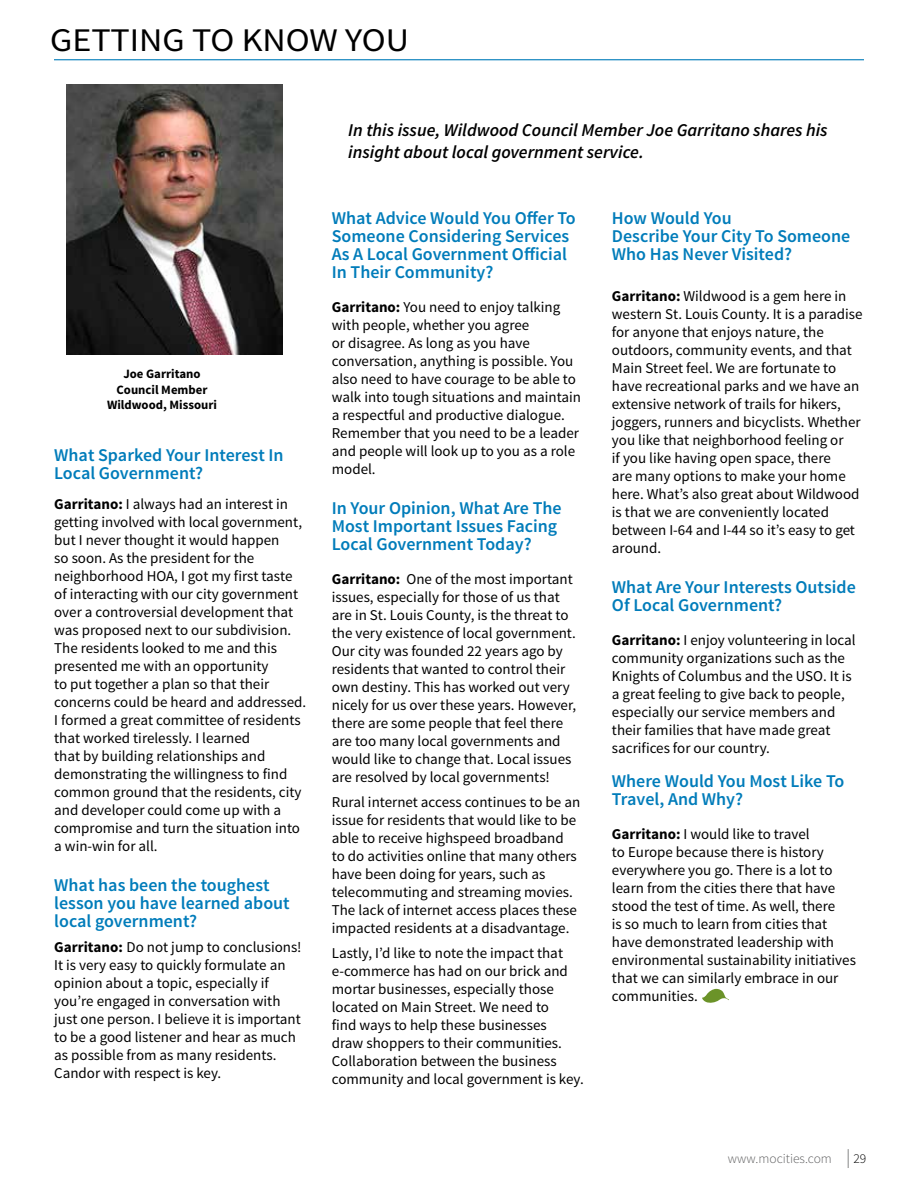
<style>
.page{position:relative;width:918px;height:1188px;background:#fff}
.page>*{position:absolute;margin:0;border:0;box-sizing:border-box;transform-origin:0 0}
.t1{font:33px "Source Sans Pro";color:#000;scale:1.1 1}
.t2{font:600 18px/18px "Source Sans Pro";color:#007cba}
.t3{font:italic 600 18px/22.5px "Source Sans Pro";color:#000}
.t4{font:15px/18px "Source Sans Pro";color:#000}
.t5{font:300 13.5px "Source Sans Pro";color:#5e5e5f}
.t6{font:300 13.5px "Source Sans Pro";color:#000}
.t7{font:700 12.75px/15.3px "Source Sans Pro";color:#000;text-align:center}
.s1{font-weight:700}
</style>
<div class="page">
<svg style="left:848px;top:1149px;width:1px;height:19px"></svg>
<hr style="left:54px;top:59px;width:810px;height:1px;background:#007cba">
<svg style="left:702px;top:989px;width:27px;height:14px"></svg>
<img style="left:67px;top:85px;width:216px;height:270px">
<h1 class="t1" style="left:50px;top:19px;width:328px">GETTING TO KNOW YOU</h1>
<p class="t7" style="left:107px;top:367px;width:111px">Joe Garritano<br>Council Member<br>Wildwood, Missouri</p>
<p class="t2" style="left:54px;top:446px;width:231px">What Sparked Your Interest In<br>Local Government?</p>
<p class="t4" style="left:54px;top:495px;width:253px"><span class="s1">Garritano:</span> I always had an interest in getting involved with local government, but I never thought it would happen<br>so soon. As the president for the neighborhood HOA, I got my first taste of interacting with our city government over a controversial development that was proposed next to our subdivision.<br>The residents looked to me and this presented me with an opportunity<br>to put together a plan so that their concerns could be heard and addressed.<br>I formed a great committee of residents that worked tirelessly. I learned<br>that by building relationships and demonstrating the willingness to find common ground that the residents, city and developer could come up with a compromise and turn the situation into a win-win for all.</p>
<p class="t2" style="left:54px;top:877px;width:237px">What has been the toughest lesson you have learned about local government?</p>
<p class="t4" style="left:54px;top:938px;width:249px"><span class="s1">Garritano:</span> Do not jump to conclusions!<br>It is very easy to quickly formulate an opinion about a topic, especially if you’re engaged in conversation with just one person. I believe it is important to be a good listener and hear as much as possible from as many residents.<br>Candor with respect is key.</p>
<p class="t3" style="left:348px;top:119px;width:481px">In this issue, Wildwood Council Member Joe Garritano shares his insight about local government service.</p>
<p class="t2" style="left:332px;top:210px;width:245px">What Advice Would You Offer To<br>Someone Considering Services<br>As A Local Government Official<br>In Their Community?</p>
<p class="t4" style="left:332px;top:298px;width:251px"><span class="s1">Garritano:</span> You need to enjoy talking with people, whether you agree<br>or disagree. As long as you have conversation, anything is possible. You also need to have courage to be able to walk into tough situations and maintain a respectful and productive dialogue.<br>Remember that you need to be a leader and people will look up to you as a role model.</p>
<p class="t2" style="left:332px;top:500px;width:231px">In Your Opinion, What Are The<br>Most Important Issues Facing<br>Local Government Today?</p>
<p class="t4" style="left:332px;top:570px;width:246px"><span class="s1">Garritano:</span> One of the most important issues, especially for those of us that are in St. Louis County, is the threat to the very existence of local government.<br>Our city was founded 22 years ago by residents that wanted to control their own destiny. This has worked out very nicely for us over these years. However, there are some people that feel there are too many local governments and would like to change that. Local issues are resolved by local governments!</p>
<p class="t4" style="left:332px;top:793px;width:250px">Rural internet access continues to be an issue for residents that would like to be able to receive highspeed broadband to do activities online that many others have been doing for years, such as telecommuting and streaming movies.<br>The lack of internet access places these impacted residents at a disadvantage.</p>
<p class="t4" style="left:332px;top:944px;width:254px">Lastly, I’d like to note the impact that e-commerce has had on our brick and mortar businesses, especially those located on Main Street. We need to<br>find ways to help these businesses<br>draw shoppers to their communities.<br>Collaboration between the business community and local government is key.</p>
<p class="t2" style="left:612px;top:210px;width:240px">How Would You<br>Describe Your City To Someone<br>Who Has Never Visited?</p>
<p class="t4" style="left:612px;top:287px;width:252px"><span class="s1">Garritano:</span> Wildwood is a gem here in western St. Louis County. It is a paradise for anyone that enjoys nature, the outdoors, community events, and that Main Street feel. We are fortunate to have recreational parks and we have an extensive network of trails for hikers, joggers, runners and bicyclists. Whether you like that neighborhood feeling or<br>if you like having open space, there<br>are many options to make your home here. What’s also great about Wildwood is that we are conveniently located between I-64 and I-44 so it’s easy to get around.</p>
<p class="t2" style="left:612px;top:579px;width:245px">What Are Your Interests Outside<br>Of Local Government?</p>
<p class="t4" style="left:612px;top:631px;width:245px"><span class="s1">Garritano:</span> I enjoy volunteering in local community organizations such as the Knights of Columbus and the USO. It is a great feeling to give back to people, especially our service members and their families that have made great sacrifices for our country.</p>
<p class="t2" style="left:612px;top:772px;width:234px">Where Would You Most Like To<br>Travel, And Why?</p>
<p class="t4" style="left:612px;top:825px;width:246px"><span class="s1">Garritano:</span> I would like to travel<br>to Europe because there is history everywhere you go. There is a lot to learn from the cities there that have stood the test of time. As well, there<br>is so much to learn from cities that have demonstrated leadership with environmental sustainability initiatives that we can similarly embrace in our communities.</p>
<p class="t5" style="left:728px;top:1150px;width:105px">www.mocities.com</p>
<p class="t6" style="left:853px;top:1150px;width:14px">29</p>
</div>
